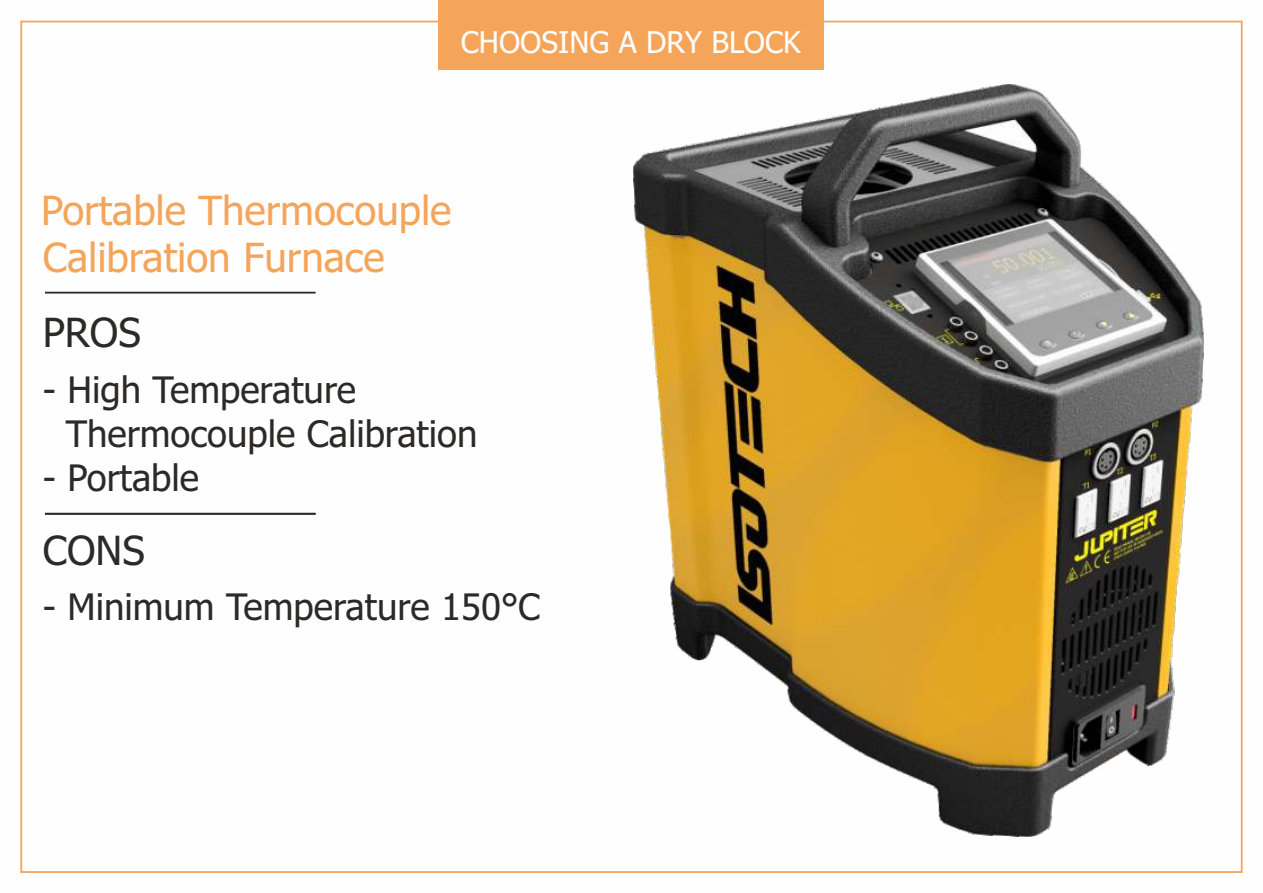
<style>
.page{position:relative;width:1263px;height:893px;background:#fff}
.page>*{position:absolute;margin:0;border:0;box-sizing:border-box;transform-origin:0 0}
.t1{font:40.2px "Tahoma";color:#f5a55a}
.t2{font:40.2px "Tahoma";color:#2b2a29}
.t3{font:36.6px/44.1px "Tahoma";color:#2b2a29}
.t4{font:30px "Tahoma";color:#fefefe}
</style>
<div class="page">
<img style="left:633px;top:85px;width:570px;height:751px">
<div style="left:439px;top:0;width:385px;height:69px;background:#f5a55a"></div>
<hr style="left:45px;top:292px;width:271px;height:2px;background:#2b2a29">
<hr style="left:45px;top:513px;width:271px;height:2px;background:#2b2a29">
<p class="t4" style="left:461px;top:30px;width:342px">CHOOSING A DRY BLOCK</p>
<p class="t1" style="left:41px;top:194px;width:412px">Portable Thermocouple</p>
<p class="t1" style="left:43px;top:241px;width:343px">Calibration Furnace</p>
<p class="t2" style="left:43px;top:316px;width:100px">PROS</p>
<p class="t3" style="left:66px;top:371px;width:413px;text-indent:-23px">- High Temperature<br>Thermocouple Calibration</p>
<p class="t3" style="left:43px;top:459px;width:158px">- Portable</p>
<p class="t2" style="left:43px;top:534px;width:103px">CONS</p>
<p class="t3" style="left:43px;top:587px;width:499px">- Minimum Temperature 150°C</p>
</div>
